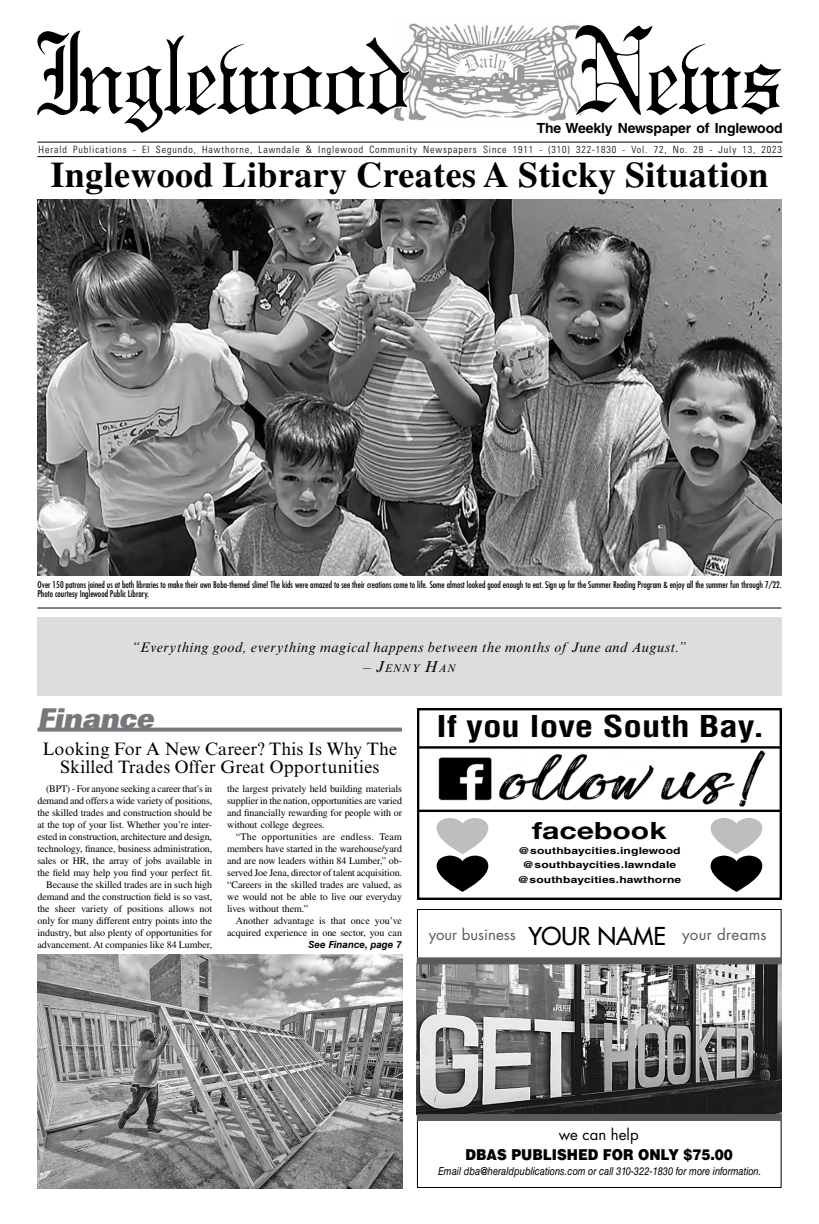
<style>
.page{position:relative;width:819px;height:1224px;background:#fff}
.page>*{position:absolute;margin:0;border:0;box-sizing:border-box;transform-origin:0 0}
.t1{font:700 36px "Times LT Std";letter-spacing:.01em;color:#000}
.t2{font:700 condensed 29.4px "Helvetica LT Std";color:#000;scale:1.27 1}
.t3{font:italic 27.3px "Univers LT Std X Black Ex";color:#77787b;scale:.77 1}
.t4{font:700 23.8px "Helvetica Neue LT Std";color:#000;scale:1.27 1}
.t5{font:18px/18px "Times New Roman MT Std";letter-spacing:.01em;color:#000;text-align:center}
.t6{font:900 15px "Helvetica LT Std";color:#000;scale:.9 1}
.t7{font:15px "Futura Std";color:#58595b}
.t8{font:15px "Futura Std";letter-spacing:.02em;color:#58595b}
.t9{font:15px "Futura Std";color:#000}
.t10{font:italic 14px "Times New Roman MT Std";letter-spacing:.045em;color:#000}
.t11{font:700 14px "Helvetica LT Std";letter-spacing:-.01em;color:#000}
.t12{font:italic 11.2px "Times New Roman MT Std";color:#000}
.t13{font:italic 11px "Helvetica LT Std";color:#000;scale:.85 1}
.t14{font:10px/12px "Times LT Std";letter-spacing:-.005em;color:#000;text-align:right}
.t15{font:300 condensed 10px "Univers LT Std";letter-spacing:.09em;color:#000}
.t16{font:italic 700 9.8px "Helvetica LT Std";color:#000}
.t17{font:700 9.5px/14.3px "Helvetica LT Std";letter-spacing:.015em;color:#000;text-align:center;scale:1.27 1}
.t18{font:condensed 9px/9.5px "Futura Std";color:#000}
.s1{font-size:16px}
.s2{font-weight:500;font-size:24px;color:#000}
</style>
<div class="page">
<svg style="left:37px;top:728px;width:365px;height:4px"></svg>
<img style="left:417px;top:964px;width:365px;height:150px">
<div style="left:417px;top:957px;width:365px;height:7px;background:#58595b"></div>
<div style="left:417px;top:1114px;width:365px;height:7px;background:#58595b"></div>
<img style="left:38px;top:954px;width:364px;height:234px">
<svg style="left:417px;top:708px;width:365px;height:192px"></svg>
<hr style="left:417px;top:746px;width:365px;height:3px;background:#000">
<hr style="left:418px;top:809px;width:364px;height:3px;background:#000">
<svg style="left:437px;top:818px;width:51px;height:74px"></svg>
<svg style="left:711px;top:818px;width:51px;height:74px"></svg>
<img style="left:432px;top:750px;width:337px;height:58px">
<img style="left:409px;top:23px;width:165px;height:98px">
<svg style="left:37px;top:30px;width:374px;height:103px"></svg>
<svg style="left:574px;top:25px;width:207px;height:91px"></svg>
<svg style="left:460px;top:52px;width:46px;height:22px"></svg>
<hr style="left:37px;top:142px;width:746px;height:1px;background:#000">
<hr style="left:37px;top:156px;width:746px;height:1px;background:#000">
<img style="left:37px;top:199px;width:745px;height:377px">
<hr style="left:37px;top:608px;width:745px;height:1px;background:#000">
<div style="left:37px;top:618px;width:745px;height:78px;background:#dcddde"></div>
<h3 class="t11" style="left:537px;top:119px;width:247px">The Weekly Newspaper of Inglewood</h3>
<p class="t15" style="left:39px;top:143px;width:745px">Herald Publications - El Segundo, Hawthorne, Lawndale &amp; Inglewood Community Newspapers Since 1911 - (310) 322-1830 - Vol. 72, No. 28 - July 13, 2023</p>
<h1 class="t1" style="left:50px;top:153px;width:720px">Inglewood Library Creates A Sticky Situation</h1>
<p class="t18" style="left:37px;top:580px;width:746px">Over 150 patrons joined us at both libraries to make their own Boba-themed slime! The kids were amazed to see their creations come to life. Some almost looked good enough to eat. Sign up for the Summer Reading Program &amp; enjoy all the summer fun through 7/22.<br>Photo courtesy Inglewood Public Library.</p>
<h3 class="t10" style="left:133px;top:639px;width:555px">“Everything good, everything magical happens between the months of June and August.”</h3>
<p class="t12" style="left:363px;top:662px;width:94px"><span class="s1">–</span> <span class="s1">J</span>ENNY <span class="s1">H</span>AN</p>
<h3 class="t3" style="left:37px;top:702px;width:160px">Finance</h3>
<h3 class="t5" style="left:42px;top:739px;width:356px">Looking For A New Career? This Is Why The<br>Skilled Trades Offer Great Opportunities</h3>
<p class="t14" style="left:37px;top:782px;width:176px">(BPT) - For anyone seeking a career that’s in demand and offers a wide variety of positions, the skilled trades and construction should be at the top of your list. Whether you’re inter&shy;ested in construction, architecture and design, technology, finance, business administration, sales or HR, the array of jobs available in the field may help you find your perfect fit.<br>Because the skilled trades are in such high demand and the construction field is so vast, the sheer variety of positions allows not only for many different entry points into the industry, but also plenty of opportunities for advancement. At companies like 84 Lumber,</p>
<p class="t14" style="left:227px;top:782px;width:176px;text-align:justify">the largest privately held building materials supplier in the nation, opportunities are varied and financially rewarding for people with or without college degrees.</p>
<h2 class="t2" style="left:437px;top:708px;width:260px">If you love South Bay.</h2>
<h3 class="t4" style="left:532px;top:816px;width:107px">facebook</h3>
<p class="t17" style="left:518px;top:844px;width:130px">@southbaycities.inglewood @southbaycities.lawndale @southbaycities.hawthorne</p>
<p class="t14" style="left:227px;top:830px;width:176px;text-align:justify;text-indent:9px">“The opportunities are endless. Team members have started in the warehouse/yard and are now leaders within 84 Lumber,” ob&shy;served Joe Jena, director of talent acquisition. “Careers in the skilled trades are valued, as we would not be able to live our everyday lives without them.”</p>
<p class="t14" style="left:227px;top:914px;width:176px">Another advantage is that once you’ve acquired experience in one sector, you can</p>
<h3 class="t7" style="left:429px;top:925px;width:239px">your business <span class="s2">YOUR NAME</span></h3>
<h3 class="t8" style="left:682px;top:925px;width:86px">your dreams</h3>
<p class="t16" style="left:309px;top:938px;width:95px">See Finance, page 7</p>
<h3 class="t9" style="left:559px;top:1125px;width:81px">we can help</h3>
<h3 class="t6" style="left:466px;top:1144px;width:298px">DBAS PUBLISHED FOR ONLY $75.00</h3>
<p class="t13" style="left:438px;top:1165px;width:382px">Email dba@heraldpublications.com or call 310-322-1830 for more information.</p>
</div>
